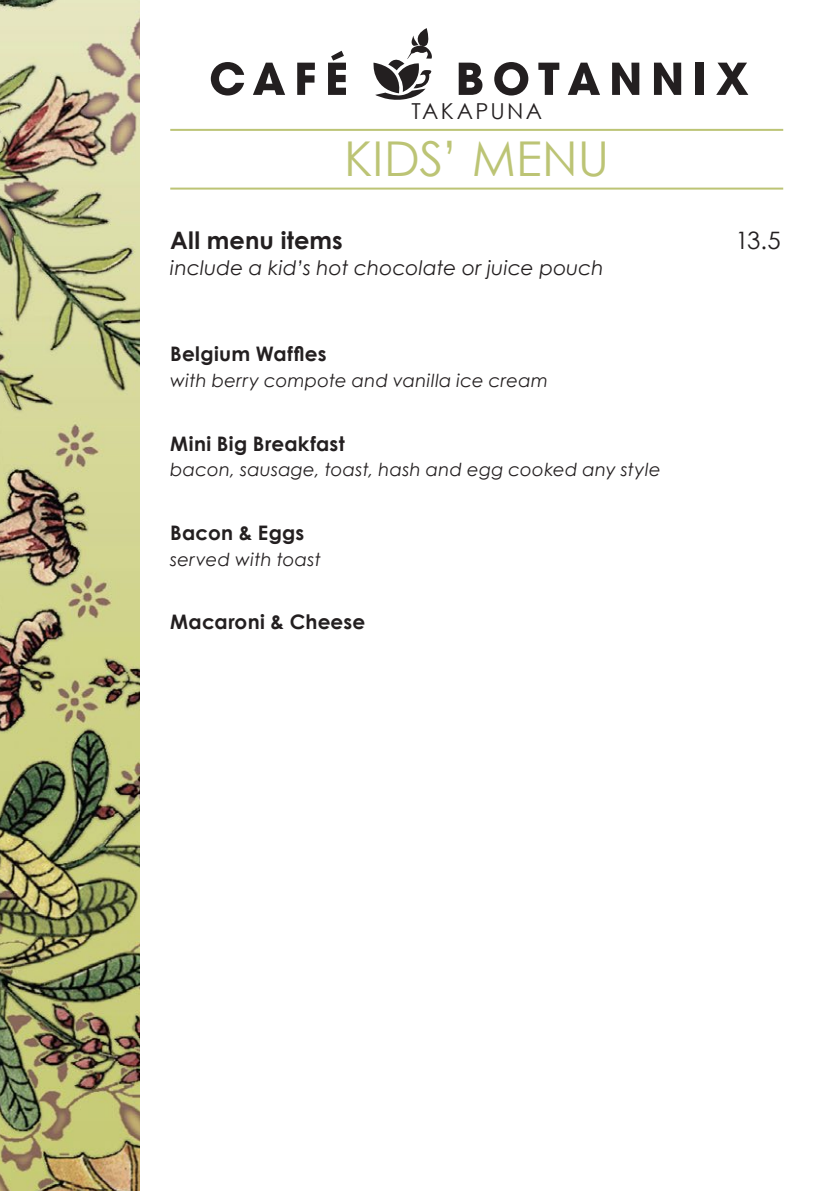
<style>
.page{position:relative;width:840px;height:1191px;background:#fff}
.page>*{position:absolute;margin:0;border:0;box-sizing:border-box;transform-origin:0 0}
.t1{font:48px "Century Gothic";letter-spacing:.005em;color:#bcc475}
.t2{font:700 24px "Century Gothic";letter-spacing:.005em;color:#231f20}
.t3{font:24px "Century Gothic";color:#231f20}
.t4{font:22px "Century Gothic";letter-spacing:.105em;color:#231f20}
.t5{font:700 20px "Century Gothic";letter-spacing:.015em;color:#231f20}
.t6{font:italic 20px "Century Gothic";letter-spacing:.01em;color:#231f20}
.t7{font:italic 18px "Century Gothic";letter-spacing:.015em;color:#231f20}
</style>
<div class="page">
<img style="left:0;top:0;width:140px;height:1191px">
<svg style="left:211px;top:62px;width:33px;height:33px"></svg>
<svg style="left:253px;top:63px;width:32px;height:32px"></svg>
<svg style="left:297px;top:63px;width:18px;height:32px"></svg>
<svg style="left:328px;top:51px;width:18px;height:44px"></svg>
<svg style="left:458px;top:63px;width:24px;height:32px"></svg>
<svg style="left:494px;top:62px;width:34px;height:33px"></svg>
<svg style="left:538px;top:63px;width:21px;height:32px"></svg>
<svg style="left:567px;top:63px;width:32px;height:32px"></svg>
<svg style="left:612px;top:63px;width:27px;height:32px"></svg>
<svg style="left:654px;top:63px;width:26px;height:32px"></svg>
<div style="left:695px;top:63px;width:8px;height:32px;background:#231f20"></div>
<svg style="left:716px;top:63px;width:32px;height:32px"></svg>
<svg style="left:373px;top:28px;width:59px;height:72px"></svg>
<hr style="left:170px;top:129px;width:612px;height:2px;background:#bcc475">
<hr style="left:170px;top:188px;width:612px;height:2px;background:#bcc475">
<p class="t4" style="left:411px;top:98px;width:132px">TAKAPUNA</p>
<h1 class="t1" style="left:344px;top:130px;width:267px">KIDS’ MENU</h1>
<h2 class="t2" style="left:170px;top:225px;width:174px">All menu items</h2>
<h2 class="t3" style="left:735px;top:226px;width:47px">13.5</h2>
<p class="t6" style="left:170px;top:255px;width:435px">include a kid’s hot chocolate or juice pouch</p>
<p class="t5" style="left:170px;top:341px;width:158px">Belgium Waffles</p>
<p class="t7" style="left:170px;top:369px;width:379px">with berry compote and vanilla ice cream</p>
<p class="t5" style="left:170px;top:430px;width:176px">Mini Big Breakfast</p>
<p class="t7" style="left:170px;top:459px;width:491px">bacon, sausage, toast, hash and egg cooked any style</p>
<p class="t5" style="left:170px;top:520px;width:136px">Bacon &amp; Eggs</p>
<p class="t7" style="left:170px;top:548px;width:152px">served with toast</p>
<p class="t5" style="left:170px;top:609px;width:196px">Macaroni &amp; Cheese</p>
</div>
